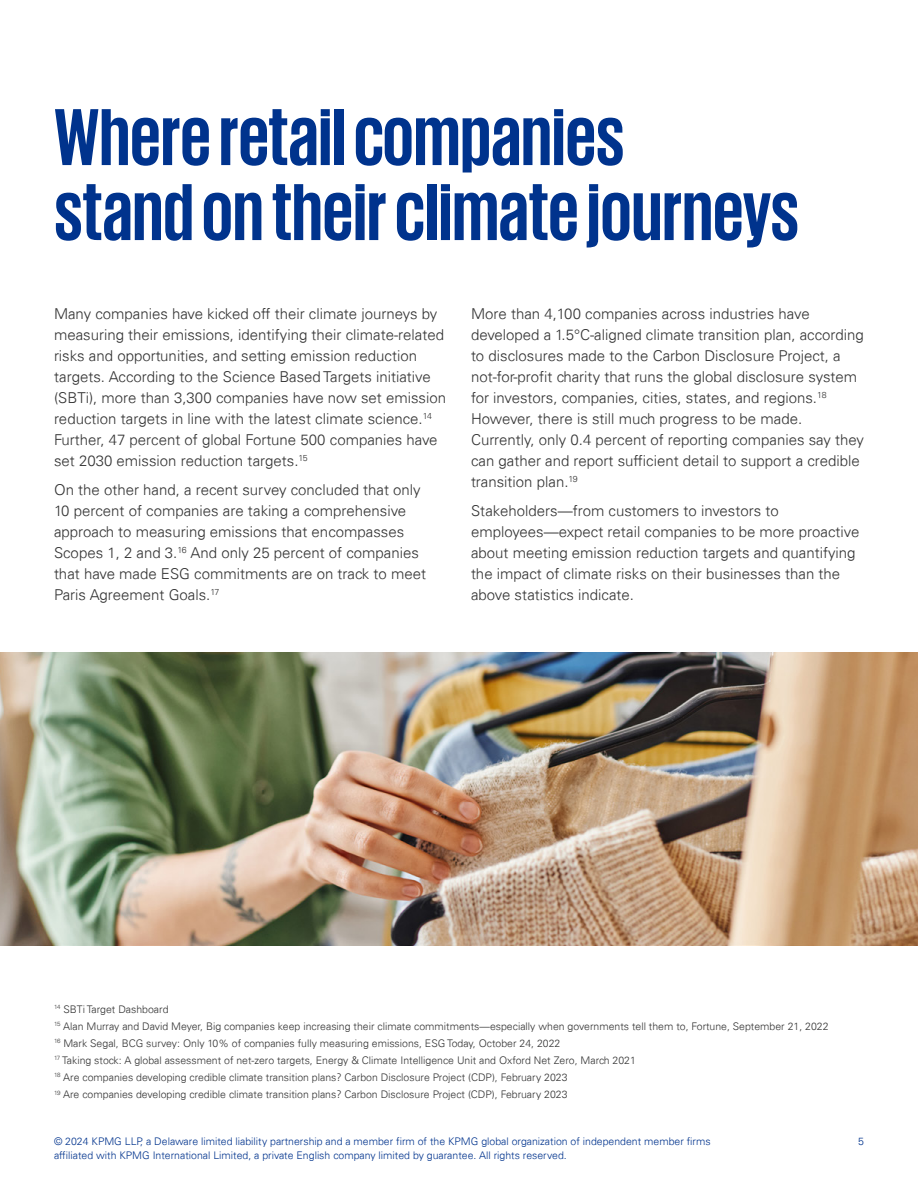
<style>
.page{position:relative;width:918px;height:1188px;background:#fff}
.page>*{position:absolute;margin:0;border:0;box-sizing:border-box;transform-origin:0 0}
.t1{font:700 82.5px/75px "KPMG";color:#00338d}
.t2{font:300 15px/21px "Univers 45";color:#333}
.t3{font:300 10.5px/17.1px "Univers 45";color:#333}
.t4{font:300 10.5px "Univers 45";color:#00338d}
</style>
<div class="page">
<img style="left:0;top:652px;width:918px;height:293px">
<h1 class="t1" style="left:54px;top:97px;width:747px">Where retail companies<br>stand on their climate journeys</h1>
<p class="t2" style="left:54px;top:303px;width:394px">Many companies have kicked off their climate journeys by measuring their emissions, identifying their climate-related risks and opportunities, and setting emission reduction targets. According to the Science Based Targets initiative (SBTi), more than 3,300 companies have now set emission reduction targets in line with the latest climate science.<sup>14<br></sup>Further, 47 percent of global Fortune 500 companies have set 2030 emission reduction targets.<sup>15</sup></p>
<p class="t2" style="left:54px;top:480px;width:374px">On the other hand, a recent survey concluded that only 10 percent of companies are taking a comprehensive approach to measuring emissions that encompasses Scopes 1, 2 and 3.<sup>16</sup> And only 25 percent of companies that have made ESG commitments are on track to meet Paris Agreement Goals.<sup>17</sup></p>
<p class="t2" style="left:471px;top:303px;width:395px">More than 4,100 companies across industries have developed a 1.5°C-aligned climate transition plan, according to disclosures made to the Carbon Disclosure Project, a not-for-profit charity that runs the global disclosure system for investors, companies, cities, states, and regions.<sup>18<br></sup>However, there is still much progress to be made.<br>Currently, only 0.4 percent of reporting companies say they can gather and report sufficient detail to support a credible transition plan.<sup>19</sup></p>
<p class="t2" style="left:471px;top:501px;width:390px">Stakeholders—from customers to investors to employees—expect retail companies to be more proactive about meeting emission reduction targets and quantifying the impact of climate risks on their businesses than the above statistics indicate.</p>
<p class="t3" style="left:54px;top:1000px;width:776px"><sup>14</sup> SBTi Target Dashboard<br><sup>15</sup> Alan Murray and David Meyer, Big companies keep increasing their climate commitments—especially when governments tell them to, Fortune, September 21, 2022<br><sup>16</sup> Mark Segal, BCG survey: Only 10% of companies fully measuring emissions, ESG Today, October 24, 2022<br><sup>17</sup> Taking stock: A global assessment of net-zero targets, Energy &amp; Climate Intelligence Unit and Oxford Net Zero, March 2021<br><sup>18</sup> Are companies developing credible climate transition plans? Carbon Disclosure Project (CDP), February 2023<br><sup>19</sup> Are companies developing credible climate transition plans? Carbon Disclosure Project (CDP), February 2023</p>
<p class="t4" style="left:54px;top:1135px;width:658px">© 2024 KPMG LLP, a Delaware limited liability partnership and a member firm of the KPMG global organization of independent member firms</p>
<p class="t4" style="left:858px;top:1135px;width:7px">5</p>
<p class="t4" style="left:54px;top:1149px;width:514px">affiliated with KPMG International Limited, a private English company limited by guarantee. All rights reserved.</p>
</div>
